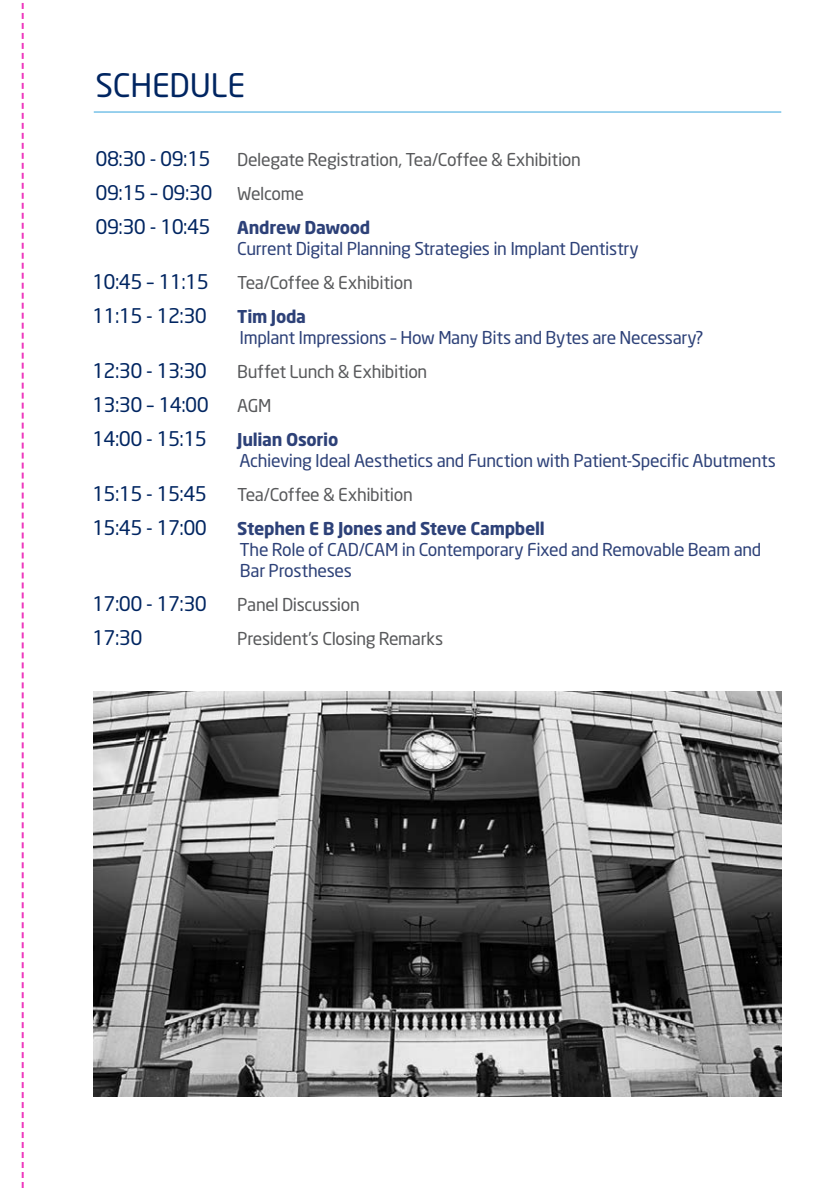
<style>
.page{position:relative;width:840px;height:1191px;background:#fff}
.page>*{position:absolute;margin:0;border:0;box-sizing:border-box;transform-origin:0 0}
.t1{font:32px "Neo Sans";letter-spacing:-.005em;color:#002561}
.t2{font:20px/34px "Neo Sans";letter-spacing:-.03em;color:#002561}
.t3{font:17.6px/21px "Neo Sans";letter-spacing:-.02em;color:#2d4178}
.t4{font:17.6px "Neo Sans";letter-spacing:-.02em;color:#58595b}
.s1{font-size:17.6px;color:#58595b}
.s2{font-family:"Neo Sans Pro";font-weight:700}
</style>
<div class="page">
<svg style="left:22px;top:3px;width:2px;height:1185px"></svg>
<img style="left:94px;top:692px;width:686px;height:404px">
<hr style="left:94px;top:112px;width:686px;height:1px;background:#33a3dc">
<p class="t1" style="left:95px;top:66px;width:151px">SCHEDULE</p>
<p class="t2" style="left:96px;top:142px;width:116px">08:30 - 09:15</p>
<p class="t4" style="left:237px;top:149px;width:345px">Delegate Registration, Tea/Coffee &amp; Exhibition</p>
<p class="t2" style="left:96px;top:176px;width:210px">09:15 – 09:30 <span class="s1">Welcome<br></span>09:30 - 10:45</p>
<p class="t3" style="left:237px;top:217px;width:403px"><span class="s2">Andrew Dawood<br></span>Current Digital Planning Strategies in Implant Dentistry</p>
<p class="t2" style="left:92px;top:265px;width:118px">10:45 – 11:15</p>
<p class="t4" style="left:237px;top:272px;width:177px">Tea/Coffee &amp; Exhibition</p>
<p class="t2" style="left:92px;top:299px;width:116px">11:15 - 12:30</p>
<p class="t3" style="left:237px;top:306px;width:467px"><span class="s2">Tim Joda<br></span>Implant Impressions – How Many Bits and Bytes are Necessary?</p>
<p class="t2" style="left:92px;top:354px;width:116px">12:30 - 13:30</p>
<p class="t4" style="left:237px;top:361px;width:191px">Buffet Lunch &amp; Exhibition</p>
<p class="t2" style="left:92px;top:388px;width:118px">13:30 – 14:00</p>
<p class="t4" style="left:237px;top:395px;width:36px">AGM</p>
<p class="t2" style="left:92px;top:422px;width:116px">14:00 - 15:15</p>
<p class="t3" style="left:237px;top:429px;width:540px"><span class="s2">Julian Osorio<br></span>Achieving Ideal Aesthetics and Function with Patient-Specific Abutments</p>
<p class="t2" style="left:92px;top:477px;width:116px">15:15 - 15:45</p>
<p class="t4" style="left:237px;top:484px;width:177px">Tea/Coffee &amp; Exhibition</p>
<p class="t2" style="left:92px;top:511px;width:116px">15:45 - 17:00</p>
<p class="t3" style="left:237px;top:518px;width:525px"><span class="s2">Stephen E B Jones and Steve Campbell<br></span>The Role of CAD/CAM in Contemporary Fixed and Removable Beam and<br>Bar Prostheses</p>
<p class="t2" style="left:92px;top:587px;width:116px">17:00 - 17:30</p>
<p class="t4" style="left:237px;top:594px;width:124px">Panel Discussion</p>
<p class="t2" style="left:92px;top:621px;width:52px">17:30</p>
<p class="t4" style="left:237px;top:628px;width:207px">President’s Closing Remarks</p>
</div>
